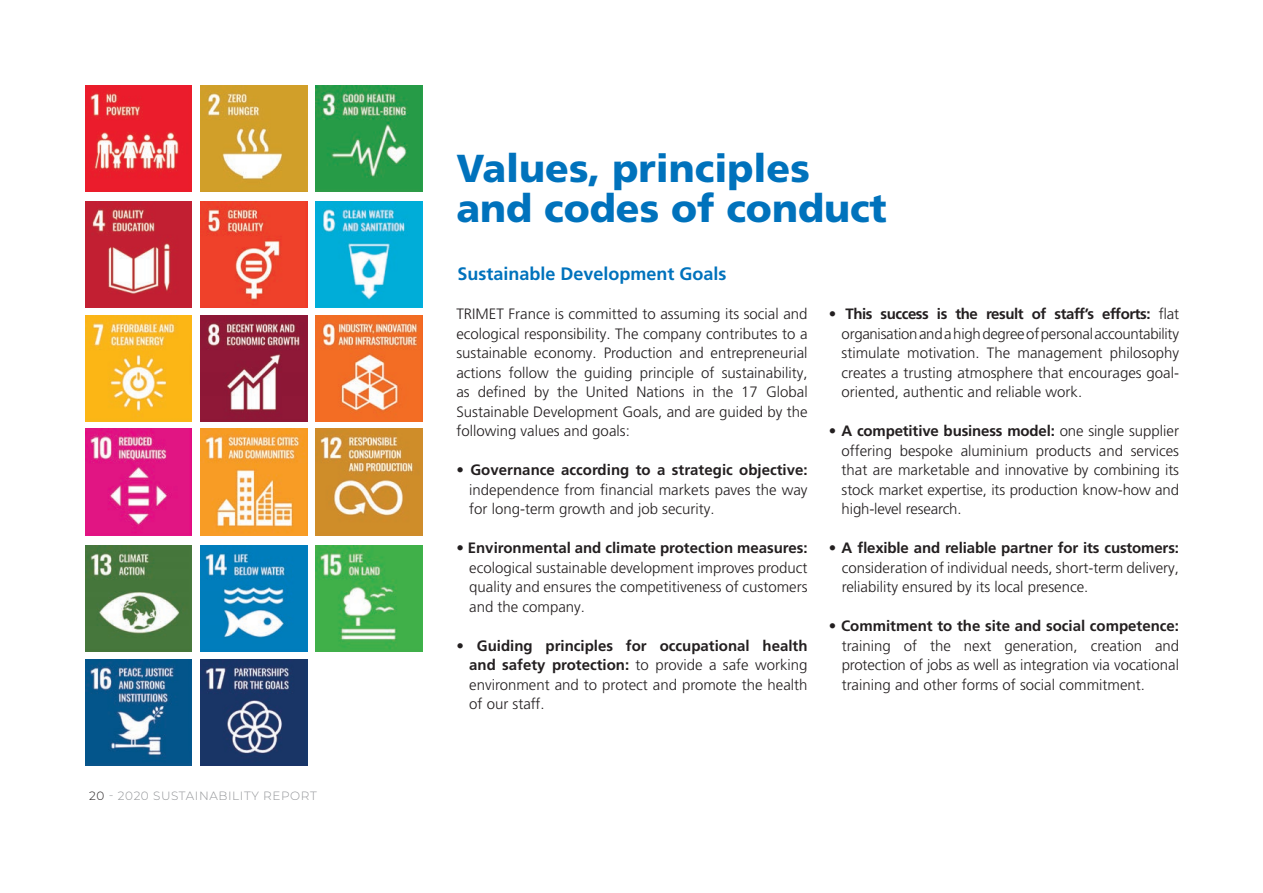
<style>
.page{position:relative;width:1263px;height:893px;background:#fff}
.page>*{position:absolute;margin:0;border:0;box-sizing:border-box;transform-origin:0 0}
.Style_de_paragraphe{font:900 39px "Frutiger LT Pro";color:#0072bc}
.chapeau_texte{font:700 18px "Frutiger LT Std";color:#0072bc}
.chapeau_texte-2{font:300 15px/19.5px "Frutiger LT Pro";color:#231f20;text-align:justify}
.t1{font:300 12px "Montserrat";letter-spacing:.05em;color:#939598}
.s1{color:#231f20}
.s2{font-weight:700}
</style>
<div class="page">
<img style="left:85px;top:85px;width:106px;height:106px">
<img style="left:201px;top:85px;width:106px;height:106px">
<img style="left:316px;top:85px;width:106px;height:106px">
<img style="left:85px;top:201px;width:106px;height:107px">
<img style="left:201px;top:201px;width:106px;height:107px">
<img style="left:316px;top:201px;width:106px;height:107px">
<img style="left:85px;top:315px;width:106px;height:106px">
<img style="left:201px;top:315px;width:106px;height:106px">
<img style="left:316px;top:315px;width:106px;height:106px">
<img style="left:85px;top:429px;width:106px;height:106px">
<img style="left:201px;top:429px;width:106px;height:106px">
<img style="left:316px;top:429px;width:106px;height:106px">
<img style="left:85px;top:545px;width:106px;height:106px">
<img style="left:201px;top:545px;width:106px;height:106px">
<img style="left:316px;top:545px;width:106px;height:106px">
<img style="left:85px;top:659px;width:106px;height:106px">
<img style="left:201px;top:659px;width:106px;height:106px">
<p class="t1" style="left:89px;top:788px;width:229px"><span class="s1">20</span> - 2020 SUSTAINABILITY REPORT</p>
<p class="Style_de_paragraphe" style="left:456px;top:144px;width:355px">Values, principles</p>
<p class="Style_de_paragraphe" style="left:456px;top:185px;width:432px">and codes of conduct</p>
<p class="chapeau_texte" style="left:457px;top:263px;width:271px">Sustainable Development Goals</p>
<p class="chapeau_texte-2" style="left:456px;top:304px;width:353px">TRIMET France is committed to assuming its social and ecological responsibility. The company contributes to a sustainable economy. Production and entrepreneurial actions follow the guiding principle of sustainability, as defined by the United Nations in the 17 Global Sustainable Development Goals, and are guided by the following values and goals:</p>
<p class="chapeau_texte-2" style="left:469px;top:460px;width:340px;text-indent:-13px">• <span class="s2">Governance according to a strategic objective: </span>independence from financial markets paves the way for long-term growth and job security.</p>
<p class="chapeau_texte-2" style="left:469px;top:538px;width:340px;text-indent:-13px">• <span class="s2">Environmental and climate protection measures: </span>ecological sustainable development improves product quality and ensures the competitiveness of customers and the company.</p>
<p class="chapeau_texte-2" style="left:469px;top:636px;width:340px;text-indent:-13px"><span class="s2">• Guiding principles for occupational health and safety protection:</span> to provide a safe working environment and to protect and promote the health of our staff.</p>
<p class="chapeau_texte-2" style="left:842px;top:304px;width:339px;text-indent:-13px"><span class="s2">• This success is the result of staff’s efforts:</span> flat organisation and a high degree of personal accountability stimulate motivation. The management philosophy creates a trusting atmosphere that encourages goal&shy;oriented, authentic and reliable work.</p>
<p class="chapeau_texte-2" style="left:842px;top:421px;width:339px;text-indent:-13px"><span class="s2">• A competitive business model:</span> one single supplier offering bespoke aluminium products and services that are marketable and innovative by combining its stock market expertise, its production know-how and high-level research.</p>
<p class="chapeau_texte-2" style="left:842px;top:538px;width:339px;text-indent:-13px"><span class="s2">• A flexible and reliable partner for its customers: </span>consideration of individual needs, short-term delivery, reliability ensured by its local presence.</p>
<p class="chapeau_texte-2" style="left:842px;top:616px;width:339px;text-indent:-13px"><span class="s2">• Commitment to the site and social competence: </span>training of the next generation, creation and protection of jobs as well as integration via vocational training and other forms of social commitment.</p>
</div>
